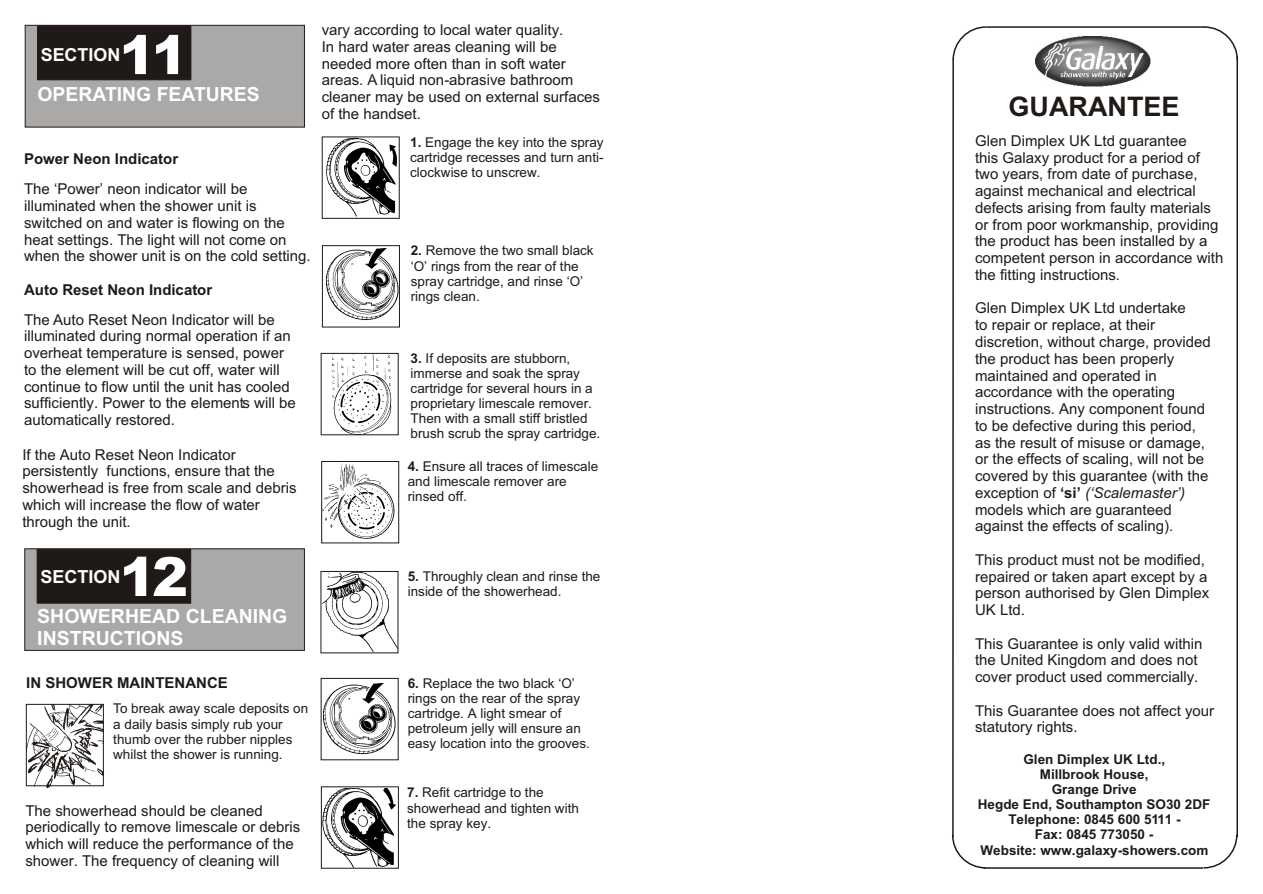
<style>
.page{position:relative;width:1263px;height:894px;background:#fff}
.page>*{position:absolute;margin:0;border:0;box-sizing:border-box;transform-origin:0 0}
.t1{font:900 54px "Arial";color:#fff}
.t2{font:900 53.85px "Arial";color:#fff}
.t3{font:700 27px "Arial";color:#1f1a17}
.t4{font:700 19.5px/21.8px "Arial";color:#fff}
.t5{font:700 18px "Arial";color:#fff}
.t6{font:15px/16.8px "Arial";color:#1f1a17}
.t7{font:700 15px "Arial";color:#1f1a17}
.t8{font:13.5px/15.1px "Arial";color:#1f1a17}
.t9{font:700 13.5px/15.1px "Arial";color:#1f1a17;text-align:center}
.s1{font-weight:700}
.s2{font-style:italic}
</style>
<div class="page">
<div style="left:25px;top:25px;width:280px;height:102px;background:#aba8a8;border:1px solid #1f1a17"></div>
<div style="left:37px;top:26px;width:154px;height:54px;background:#1f1a17"></div>
<div style="left:24px;top:548px;width:281px;height:103px;background:#aba8a8;border:1px solid #1f1a17"></div>
<div style="left:37px;top:549px;width:154px;height:54px;background:#1f1a17"></div>
<img style="left:25px;top:703px;width:88px;height:86px">
<div style="left:26px;top:704px;width:78px;height:82px;border:1px solid #1f1a17"></div>
<img style="left:326px;top:139px;width:71px;height:78px">
<div style="left:322px;top:137px;width:78px;height:82px;border:1px solid #1f1a17"></div>
<img style="left:326px;top:247px;width:72px;height:73px">
<div style="left:322px;top:245px;width:78px;height:82px;border:1px solid #1f1a17"></div>
<img style="left:320px;top:353px;width:79px;height:83px">
<img style="left:322px;top:464px;width:74px;height:80px">
<div style="left:321px;top:461px;width:78px;height:82px;border:1px solid #1f1a17"></div>
<img style="left:323px;top:573px;width:73px;height:78px">
<img style="left:323px;top:682px;width:73px;height:73px">
<img style="left:320px;top:788px;width:76px;height:81px">
<div style="left:321px;top:786px;width:78px;height:83px;border:1px solid #1f1a17"></div>
<svg style="left:1205px;top:26px;width:34px;height:36px"></svg>
<svg style="left:952px;top:26px;width:34px;height:33px"></svg>
<svg style="left:1203px;top:833px;width:35px;height:36px"></svg>
<svg style="left:951px;top:835px;width:33px;height:34px"></svg>
<hr style="left:984px;top:867px;width:219px;height:2px;background:#1f1a17">
<hr style="left:986px;top:26px;width:219px;height:2px;background:#1f1a17">
<hr style="left:1237px;top:56px;width:1px;height:781px;background:#1f1a17">
<hr style="left:952px;top:59px;width:2px;height:778px;background:#1f1a17">
<img style="left:1035px;top:37px;width:116px;height:50px">
<h2 class="t2" style="left:119px;top:36px;width:70px">11</h2>
<h3 class="t4" style="left:38px;top:85px;width:224px">OPERATING FEATURES</h3>
<p class="t5" style="left:41px;top:48px;width:81px">SECTION</p>
<p class="t7" style="left:24px;top:153px;width:156px">Power Neon Indicator</p>
<p class="t6" style="left:24px;top:182px;width:288px">The ‘Power’ neon indicator will be illuminated when the shower unit is switched on and water is flowing on the heat settings. The light will not come on when the shower unit is on the cold setting.</p>
<p class="t7" style="left:24px;top:284px;width:190px">Auto Reset Neon Indicator</p>
<p class="t6" style="left:24px;top:312px;width:273px">The Auto Reset Neon Indicator will be illuminated during normal operation if an overheat temperature is sensed, power to the element will be cut off, water will continue to flow until the unit has cooled sufficiently. Power to the elements will be automatically restored.</p>
<p class="t6" style="left:22px;top:447px;width:276px">If the Auto Reset Neon Indicator persistently functions, ensure that the showerhead is free from scale and debris which will increase the flow of water through the unit.</p>
<h1 class="t1" style="left:120px;top:557px;width:70px">12</h1>
<h3 class="t4" style="left:37px;top:607px;width:252px">SHOWERHEAD CLEANING<br>INSTRUCTIONS</h3>
<p class="t7" style="left:26px;top:677px;width:203px">IN SHOWER MAINTENANCE</p>
<p class="t8" style="left:113px;top:702px;width:196px">To break away scale deposits on a daily basis simply rub your thumb over the rubber nipples whilst the shower is running.</p>
<p class="t5" style="left:41px;top:569px;width:81px">SECTION</p>
<p class="t6" style="left:25px;top:803px;width:276px">The showerhead should be cleaned periodically to remove limescale or debris which will reduce the performance of the shower. The frequency of cleaning will</p>
<p class="t6" style="left:322px;top:23px;width:280px">vary according to local water quality.<br>In hard water areas cleaning will be needed more often than in soft water areas. A liquid non-abrasive bathroom cleaner may be used on external surfaces of the handset.</p>
<p class="t8" style="left:410px;top:136px;width:195px;text-align:justify"><span class="s1">1.</span> Engage the key into the spray cartridge recesses and turn anti&shy;clockwise to unscrew.</p>
<p class="t8" style="left:411px;top:244px;width:184px"><span class="s1">2.</span> Remove the two small black ‘O’ rings from the rear of the spray cartridge, and rinse ‘O’ rings clean.</p>
<p class="t8" style="left:411px;top:352px;width:191px"><span class="s1">3.</span> If deposits are stubborn, immerse and soak the spray cartridge for several hours in a proprietary limescale remover.<br>Then with a small stiff bristled brush scrub the spray cartridge.</p>
<p class="t8" style="left:408px;top:460px;width:192px"><span class="s1">4.</span> Ensure all traces of limescale and limescale remover are rinsed off.</p>
<p class="t8" style="left:408px;top:570px;width:194px"><span class="s1">5.</span> Throughly clean and rinse the inside of the showerhead.</p>
<p class="t8" style="left:408px;top:677px;width:184px"><span class="s1">6.</span> Replace the two black ‘O’ rings on the rear of the spray cartridge. A light smear of petroleum jelly will ensure an easy location into the grooves.</p>
<p class="t8" style="left:407px;top:786px;width:173px"><span class="s1">7.</span> Refit cartridge to the showerhead and tighten with the spray key.</p>
<h3 class="t3" style="left:1009px;top:96px;width:172px">GUARANTEE</h3>
<p class="t6" style="left:975px;top:134px;width:250px">Glen Dimplex UK Ltd guarantee<br>this Galaxy product for a period of two years, from date of purchase, against mechanical and electrical defects arising from faulty materials or from poor workmanship, providing the product has been installed by a competent person in accordance with the fitting instructions.</p>
<p class="t6" style="left:975px;top:301px;width:237px">Glen Dimplex UK Ltd undertake<br>to repair or replace, at their discretion, without charge, provided the product has been properly maintained and operated in accordance with the operating instructions. Any component found to be defective during this period, as the result of misuse or damage, or the effects of scaling, will not be covered by this guarantee (with the exception of <span class="s1">‘si’</span> <span class="s2">(‘Scalemaster’) </span>models which are guaranteed against the effects of scaling).</p>
<p class="t6" style="left:975px;top:553px;width:236px">This product must not be modified, repaired or taken apart except by a person authorised by Glen Dimplex<br>UK Ltd.</p>
<p class="t6" style="left:975px;top:636px;width:229px">This Guarantee is only valid within the United Kingdom and does not cover product used commercially.</p>
<p class="t6" style="left:975px;top:703px;width:241px">This Guarantee does not affect your statutory rights.</p>
<p class="t9" style="left:978px;top:753px;width:234px">Glen Dimplex UK Ltd.,<br>Millbrook House,<br>Grange Drive<br>Hegde End, Southampton SO30 2DF<br>Telephone: 0845 600 5111 -<br>Fax: 0845 773050 -<br>Website: www.galaxy-showers.com</p>
</div>
